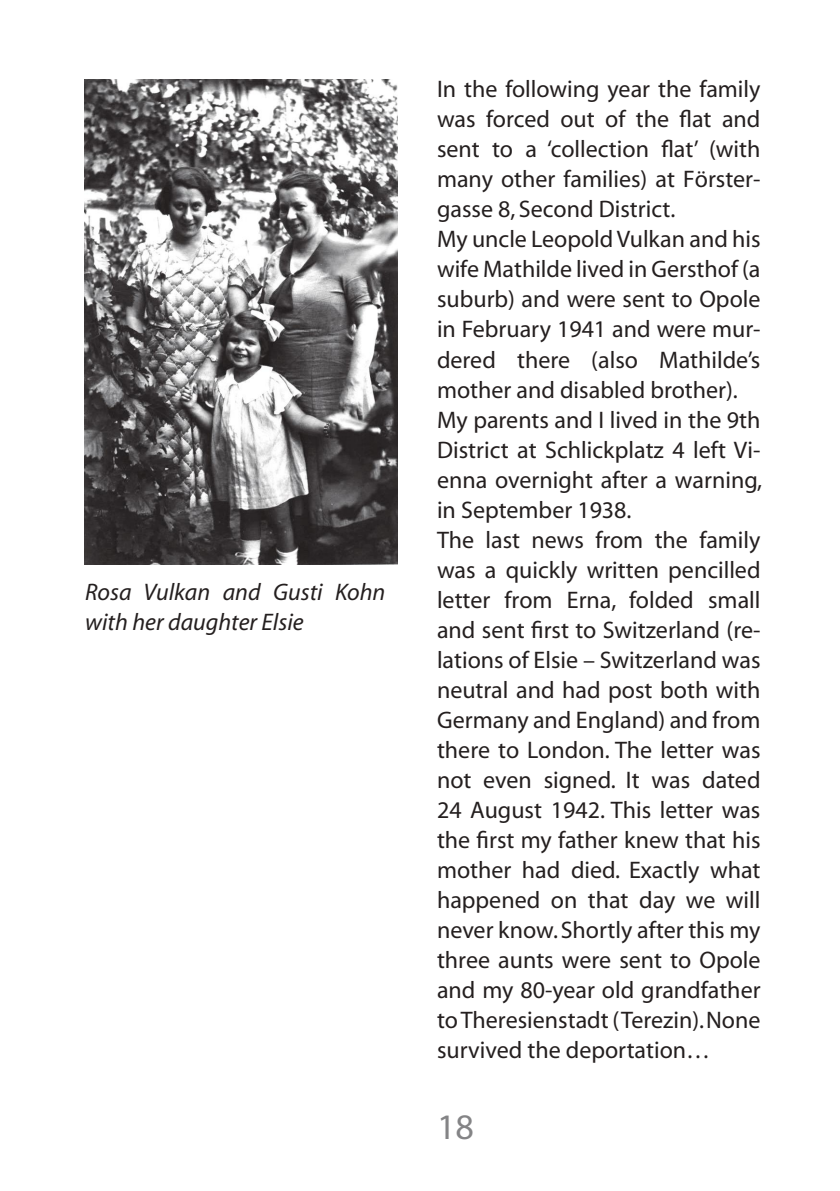
<style>
.page{position:relative;width:840px;height:1191px;background:#fff}
.page>*{position:absolute;margin:0;border:0;box-sizing:border-box;transform-origin:0 0}
.t1{font:36px "Myriad";color:#848486}
.t2{font:24px/30px "Myriad";color:#241f1f}
.t3{font:italic 24px/30px "Myriad";color:#241f1f}
</style>
<div class="page">
<img style="left:84px;top:79px;width:313px;height:486px">
<p class="t3" style="left:85px;top:578px;width:302px">Rosa Vulkan and Gusti Kohn with her daughter Elsie</p>
<p class="t2" style="left:437px;top:75px;width:326px">In the following year the family was forced out of the flat and sent to a ‘collection flat’ (with many other families) at Förster&shy;gasse 8, Second District.<br>My uncle Leopold Vulkan and his wife Mathilde lived in Gersthof (a suburb) and were sent to Opole in February 1941 and were mur&shy;dered there (also Mathilde’s mother and disabled brother).<br>My parents and I lived in the 9th<br>District at Schlickplatz 4 left Vi&shy;enna overnight after a warning, in September 1938.<br>The last news from the family was a quickly written pencilled letter from Erna, folded small and sent first to Switzerland (re&shy;lations of Elsie – Switzerland was neutral and had post both with<br>Germany and England) and from there to London. The letter was not even signed. It was dated<br>24 August 1942. This letter was the first my father knew that his mother had died. Exactly what happened on that day we will never know. Shortly after this my three aunts were sent to Opole and my 80-year old grandfather to Theresienstadt (Terezin). None survived the deportation…</p>
<h1 class="t1" style="left:437px;top:1108px;width:38px">18</h1>
</div>
